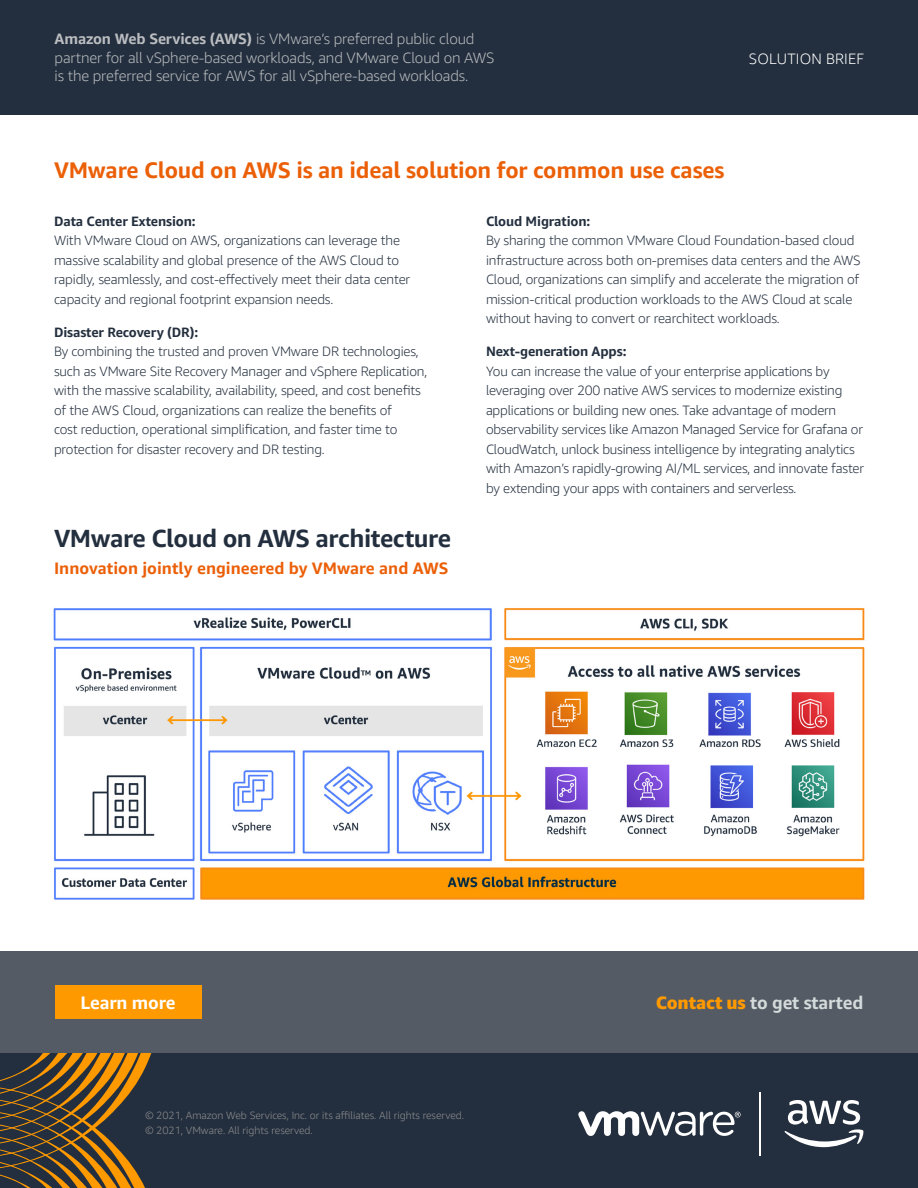
<style>
.page{position:relative;width:918px;height:1188px;background:#fff}
.page>*{position:absolute;margin:0;border:0;box-sizing:border-box;transform-origin:0 0}
.t1{font:700 24.75px "Amazon Ember";letter-spacing:-.02em;color:#232f3e}
.t2{font:700 22.5px "Amazon Ember";letter-spacing:-.01em;color:#eb5f07}
.t3{font:700 18px "Amazon Ember";letter-spacing:-.01em;color:#d5dbdb}
.t4{font:700 18px "Amazon Ember";letter-spacing:-.01em;color:#fff}
.t5{font:700 16.5px "Amazon Ember";color:#eb5f07}
.t6{font:300 15px/18.8px "Amazon Ember";letter-spacing:-.01em;color:#bbbdc1}
.t7{font:300 15px "Amazon Ember";letter-spacing:.01em;color:#fff}
.t8{font:300 13.5px/19.5px "Amazon Ember";letter-spacing:-.01em;color:#232f3e}
.t9{font:700 13.5px "Amazon Ember";letter-spacing:-.01em;color:#232f3e}
.t10{font:300 10.5px/15px "Amazon Ember";color:#929092}
.s1{font-weight:700}
.s2{font-weight:800;color:#f90}
</style>
<div class="page">
<div style="left:0;top:1053px;width:918px;height:135px;background:#232f3e"></div>
<svg style="left:0;top:1053px;width:152px;height:135px"></svg>
<div style="left:0;top:0;width:918px;height:115px;background:#232f3e"></div>
<hr style="left:759px;top:1092px;width:1px;height:63px;background:#fff">
<svg style="left:784px;top:1100px;width:79px;height:47px"></svg>
<svg style="left:578px;top:1111px;width:163px;height:25px"></svg>
<img style="left:22px;top:608px;width:874px;height:344px">
<div style="left:0;top:952px;width:918px;height:101px;background:#545b64"></div>
<div style="left:55px;top:986px;width:146px;height:33px;background:#f90"></div>
<p class="t6" style="left:55px;top:29px;width:441px"><span class="s1">Amazon Web Services (AWS)</span> is VMware’s preferred public cloud partner for all vSphere-based workloads, and VMware Cloud on AWS is the preferred service for AWS for all vSphere-based workloads.</p>
<p class="t7" style="left:749px;top:50px;width:117px">SOLUTION BRIEF</p>
<h2 class="t2" style="left:54px;top:156px;width:672px">VMware Cloud on AWS is an ideal solution for common use cases</h2>
<p class="t9" style="left:54px;top:213px;width:143px">Data Center Extension:</p>
<p class="t8" style="left:54px;top:231px;width:358px">With VMware Cloud on AWS, organizations can leverage the massive scalability and global presence of the AWS Cloud to rapidly, seamlessly, and cost-effectively meet their data center capacity and regional footprint expansion needs.</p>
<p class="t9" style="left:54px;top:324px;width:146px">Disaster Recovery (DR):</p>
<p class="t8" style="left:54px;top:342px;width:375px">By combining the trusted and proven VMware DR technologies, such as VMware Site Recovery Manager and vSphere Replication, with the massive scalability, availability, speed, and cost benefits of the AWS Cloud, organizations can realize the benefits of<br>cost reduction, operational simplification, and faster time to protection for disaster recovery and DR testing.</p>
<p class="t9" style="left:486px;top:212px;width:106px">Cloud Migration:</p>
<p class="t8" style="left:486px;top:231px;width:376px">By sharing the common VMware Cloud Foundation-based cloud infrastructure across both on-premises data centers and the AWS Cloud, organizations can simplify and accelerate the migration of mission-critical production workloads to the AWS Cloud at scale without having to convert or rearchitect workloads.</p>
<p class="t9" style="left:486px;top:343px;width:142px">Next-generation Apps:</p>
<p class="t8" style="left:486px;top:361px;width:380px">You can increase the value of your enterprise applications by leveraging over 200 native AWS services to modernize existing applications or building new ones. Take advantage of modern observability services like Amazon Managed Service for Grafana or CloudWatch, unlock business intelligence by integrating analytics with Amazon’s rapidly-growing AI/ML services, and innovate faster by extending your apps with containers and serverless.</p>
<h1 class="t1" style="left:54px;top:523px;width:399px">VMware Cloud on AWS architecture</h1>
<p class="t5" style="left:54px;top:558px;width:396px">Innovation jointly engineered by VMware and AWS</p>
<h3 class="t4" style="left:81px;top:991px;width:96px">Learn more</h3>
<h3 class="t3" style="left:656px;top:991px;width:209px"><span class="s2">Contact us</span> to get started</h3>
<p class="t10" style="left:145px;top:1107px;width:320px">© 2021, Amazon Web Services, Inc. or its affiliates. All rights reserved. © 2021, VMware. All rights reserved.</p>
</div>
